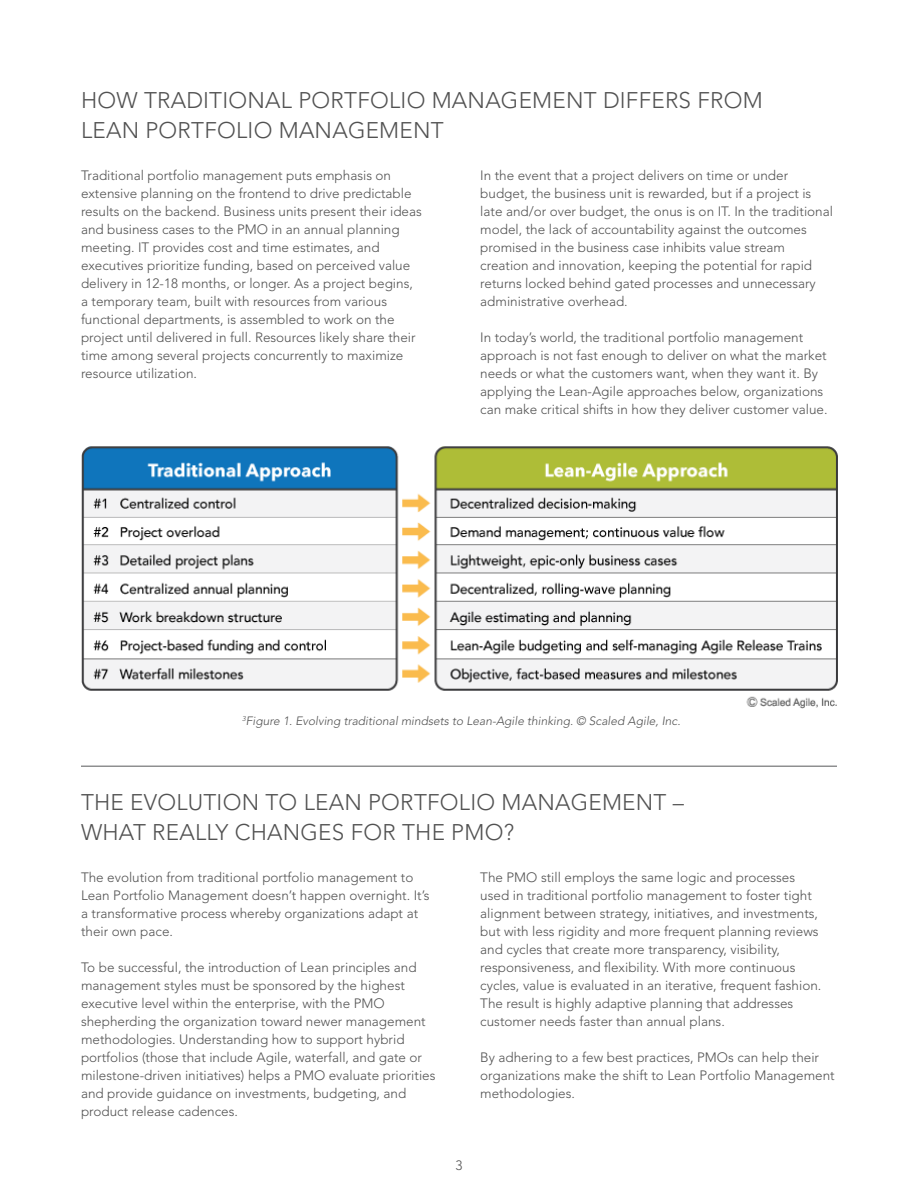
<style>
.page{position:relative;width:918px;height:1188px;background:#fff}
.page>*{position:absolute;margin:0;border:0;box-sizing:border-box;transform-origin:0 0}
.H2_Whitepaper_Sectio{font:300 22.5px/30px "Avenir LT Std";letter-spacing:.01em;color:#525252}
.Basic_Content{font:300 13.5px/18px "Avenir LT Std";color:#525252}
.t1{font:italic 300 12px "Avenir LT Std";color:#525252}
</style>
<div class="page">
<hr style="left:81px;top:766px;width:756px;height:1px;background:#57585a">
<img style="left:81px;top:446px;width:757px;height:263px">
<p class="H2_Whitepaper_Sectio" style="left:81px;top:85px;width:683px">HOW TRADITIONAL PORTFOLIO MANAGEMENT DIFFERS FROM<br>LEAN PORTFOLIO MANAGEMENT</p>
<p class="Basic_Content" style="left:81px;top:166px;width:342px">Traditional portfolio management puts emphasis on extensive planning on the frontend to drive predictable results on the backend. Business units present their ideas and business cases to the PMO in an annual planning meeting. IT provides cost and time estimates, and executives prioritize funding, based on perceived value delivery in 12-18 months, or longer. As a project begins, a temporary team, built with resources from various functional departments, is assembled to work on the project until delivered in full. Resources likely share their time among several projects concurrently to maximize resource utilization.</p>
<p class="Basic_Content" style="left:480px;top:166px;width:354px">In the event that a project delivers on time or under budget, the business unit is rewarded, but if a project is late and/or over budget, the onus is on IT. In the traditional model, the lack of accountability against the outcomes promised in the business case inhibits value stream creation and innovation, keeping the potential for rapid returns locked behind gated processes and unnecessary administrative overhead.</p>
<p class="Basic_Content" style="left:480px;top:328px;width:349px">In today’s world, the traditional portfolio management approach is not fast enough to deliver on what the market needs or what the customers want, when they want it. By applying the Lean-Agile approaches below, organizations can make critical shifts in how they deliver customer value.</p>
<p class="t1" style="left:242px;top:714px;width:440px"><sup>3</sup>Figure 1. Evolving traditional mindsets to Lean-Agile thinking. © Scaled Agile, Inc.</p>
<p class="H2_Whitepaper_Sectio" style="left:81px;top:787px;width:605px">THE EVOLUTION TO LEAN PORTFOLIO MANAGEMENT –<br>WHAT REALLY CHANGES FOR THE PMO?</p>
<p class="Basic_Content" style="left:81px;top:868px;width:350px">The evolution from traditional portfolio management to Lean Portfolio Management doesn’t happen overnight. It’s a transformative process whereby organizations adapt at their own pace.</p>
<p class="Basic_Content" style="left:81px;top:958px;width:356px">To be successful, the introduction of Lean principles and management styles must be sponsored by the highest executive level within the enterprise, with the PMO shepherding the organization toward newer management methodologies. Understanding how to support hybrid portfolios (those that include Agile, waterfall, and gate or milestone-driven initiatives) helps a PMO evaluate priorities and provide guidance on investments, budgeting, and product release cadences.</p>
<p class="Basic_Content" style="left:480px;top:868px;width:343px">The PMO still employs the same logic and processes used in traditional portfolio management to foster tight alignment between strategy, initiatives, and investments, but with less rigidity and more frequent planning reviews and cycles that create more transparency, visibility, responsiveness, and flexibility. With more continuous cycles, value is evaluated in an iterative, frequent fashion.<br>The result is highly adaptive planning that addresses customer needs faster than annual plans.</p>
<p class="Basic_Content" style="left:480px;top:1048px;width:356px">By adhering to a few best practices, PMOs can help their organizations make the shift to Lean Portfolio Management methodologies.</p>
<p class="Basic_Content" style="left:455px;top:1156px;width:9px">3</p>
</div>
